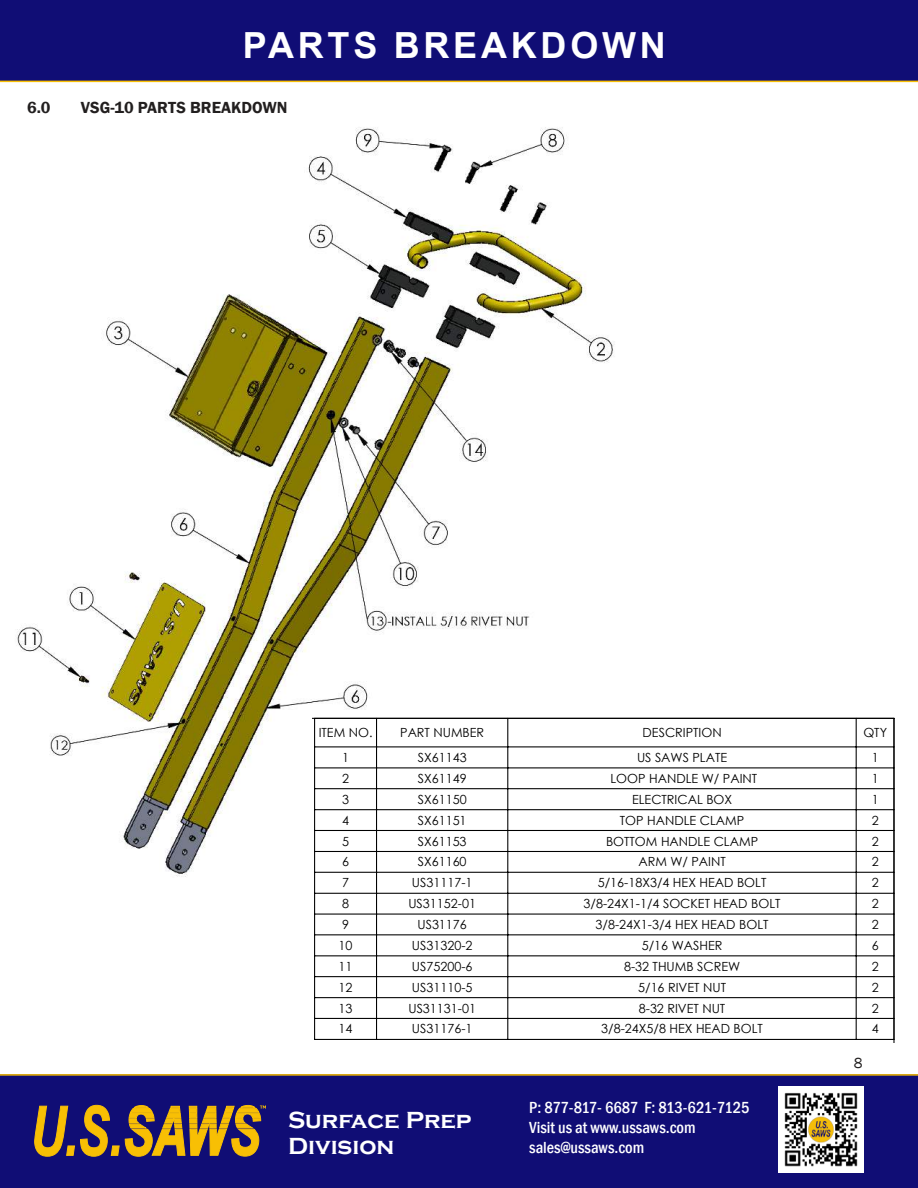
<style>
.page{position:relative;width:918px;height:1188px;background:#fff}
.page>*{position:absolute;margin:0;border:0;box-sizing:border-box;transform-origin:0 0}
.t1{font:700 36px "Arial";letter-spacing:.105em;color:#fff}
.t2{font:700 24px/25.3px "Copperplate Gothic";color:#fff}
.t3{font:500 condensed 16.5px/19.8px "Franklin Gothic";color:#fff}
.t4{font:600 16.5px "Franklin Gothic";color:#221f1f}
.t5{font:15px "Franklin Gothic";color:#221f1f}
.t6{font:12.6px "Century Gothic";color:#000}
</style>
<div class="page">
<div style="left:0;top:0;width:918px;height:82px;background:#100d75"></div>
<div style="left:0;top:1074px;width:918px;height:114px;background:#100d75"></div>
<svg style="left:34px;top:1105px;width:232px;height:52px"></svg>
<img style="left:17px;top:127px;width:598px;height:750px">
<img style="left:312px;top:713px;width:303px;height:4px">
<svg style="left:312px;top:717px;width:583px;height:325px"></svg>
<img style="left:778px;top:1087px;width:86px;height:85px">
<h1 class="t1" style="left:243px;top:24px;width:424px">PARTS BREAKDOWN</h1>
<h3 class="t4" style="left:27px;top:102px;width:25px">6.0</h3>
<h3 class="t4" style="left:81px;top:102px;width:208px">VSG-10 PARTS BREAKDOWN</h3>
<p class="t6" style="left:319px;top:724px;width:55px">ITEM NO.</p>
<p class="t6" style="left:400px;top:724px;width:86px">PART NUMBER</p>
<p class="t6" style="left:643px;top:724px;width:81px">DESCRIPTION</p>
<p class="t6" style="left:863px;top:724px;width:25px">QTY</p>
<p class="t6" style="left:342px;top:749px;width:8px">1</p>
<p class="t6" style="left:418px;top:749px;width:50px">SX61143</p>
<p class="t6" style="left:637px;top:749px;width:92px">US SAWS PLATE</p>
<p class="t6" style="left:872px;top:749px;width:8px">1</p>
<p class="t6" style="left:342px;top:770px;width:8px">2</p>
<p class="t6" style="left:418px;top:770px;width:50px">SX61149</p>
<p class="t6" style="left:610px;top:770px;width:148px">LOOP HANDLE W/ PAINT</p>
<p class="t6" style="left:872px;top:770px;width:8px">1</p>
<p class="t6" style="left:342px;top:790px;width:8px">3</p>
<p class="t6" style="left:418px;top:790px;width:50px">SX61150</p>
<p class="t6" style="left:632px;top:790px;width:102px">ELECTRICAL BOX</p>
<p class="t6" style="left:872px;top:790px;width:8px">1</p>
<p class="t6" style="left:342px;top:811px;width:8px">4</p>
<p class="t6" style="left:418px;top:811px;width:50px">SX61151</p>
<p class="t6" style="left:620px;top:811px;width:126px">TOP HANDLE CLAMP</p>
<p class="t6" style="left:872px;top:811px;width:8px">2</p>
<p class="t6" style="left:342px;top:832px;width:8px">5</p>
<p class="t6" style="left:418px;top:832px;width:50px">SX61153</p>
<p class="t6" style="left:606px;top:832px;width:154px">BOTTOM HANDLE CLAMP</p>
<p class="t6" style="left:872px;top:832px;width:8px">2</p>
<p class="t6" style="left:342px;top:853px;width:8px">6</p>
<p class="t6" style="left:418px;top:853px;width:50px">SX61160</p>
<p class="t6" style="left:638px;top:853px;width:89px">ARM W/ PAINT</p>
<p class="t6" style="left:872px;top:853px;width:8px">2</p>
<p class="t6" style="left:342px;top:874px;width:8px">7</p>
<p class="t6" style="left:412px;top:874px;width:62px">US31117-1</p>
<p class="t6" style="left:598px;top:874px;width:170px">5/16-18X3/4 HEX HEAD BOLT</p>
<p class="t6" style="left:872px;top:874px;width:8px">2</p>
<p class="t6" style="left:342px;top:895px;width:8px">8</p>
<p class="t6" style="left:408px;top:895px;width:69px">US31152-01</p>
<p class="t6" style="left:584px;top:895px;width:198px">3/8-24X1-1/4 SOCKET HEAD BOLT</p>
<p class="t6" style="left:872px;top:895px;width:8px">2</p>
<p class="t6" style="left:342px;top:916px;width:8px">9</p>
<p class="t6" style="left:417px;top:916px;width:51px">US31176</p>
<p class="t6" style="left:596px;top:916px;width:174px">3/8-24X1-3/4 HEX HEAD BOLT</p>
<p class="t6" style="left:872px;top:916px;width:8px">2</p>
<p class="t6" style="left:339px;top:937px;width:15px">10</p>
<p class="t6" style="left:412px;top:937px;width:62px">US31320-2</p>
<p class="t6" style="left:642px;top:937px;width:82px">5/16 WASHER</p>
<p class="t6" style="left:872px;top:937px;width:8px">6</p>
<p class="t6" style="left:339px;top:958px;width:15px">11</p>
<p class="t6" style="left:412px;top:958px;width:62px">US75200-6</p>
<p class="t6" style="left:624px;top:958px;width:118px">8-32 THUMB SCREW</p>
<p class="t6" style="left:872px;top:958px;width:8px">2</p>
<p class="t6" style="left:339px;top:978px;width:15px">12</p>
<p class="t6" style="left:412px;top:978px;width:62px">US31110-5</p>
<p class="t6" style="left:638px;top:978px;width:89px">5/16 RIVET NUT</p>
<p class="t6" style="left:872px;top:978px;width:8px">2</p>
<p class="t6" style="left:339px;top:999px;width:15px">13</p>
<p class="t6" style="left:408px;top:999px;width:69px">US31131-01</p>
<p class="t6" style="left:639px;top:999px;width:88px">8-32 RIVET NUT</p>
<p class="t6" style="left:872px;top:999px;width:8px">2</p>
<p class="t6" style="left:339px;top:1020px;width:15px">14</p>
<p class="t6" style="left:412px;top:1020px;width:62px">US31176-1</p>
<p class="t6" style="left:601px;top:1020px;width:163px">3/8-24X5/8 HEX HEAD BOLT</p>
<p class="t6" style="left:872px;top:1020px;width:8px">4</p>
<p class="t5" style="left:854px;top:1058px;width:10px">8</p>
<h2 class="t2" style="left:288px;top:1107px;width:185px">Surface Prep<br>Division</h2>
<h3 class="t3" style="left:529px;top:1098px;width:222px">P: 877-817- 6687 F: 813-621-7125<br>Visit us at www.ussaws.com sales@ussaws.com</h3>
</div>
